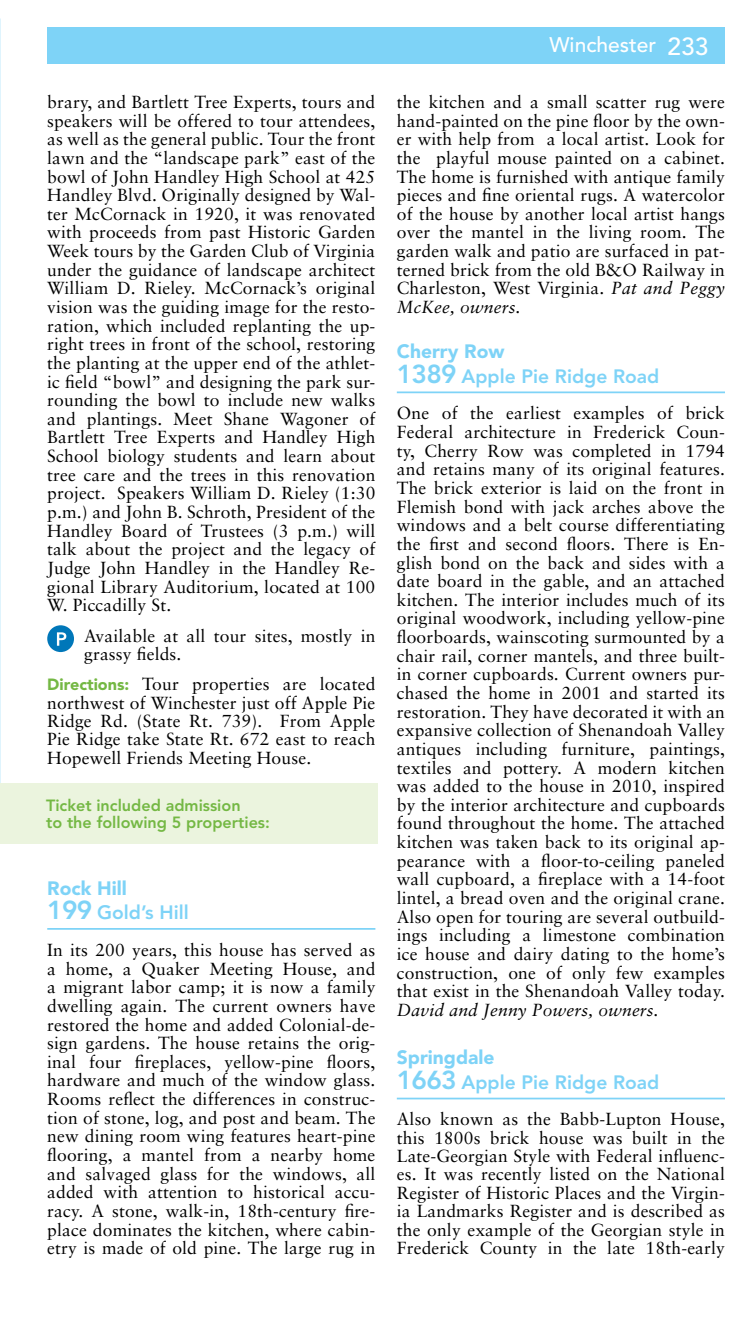
<style>
.page{position:relative;width:756px;height:1323px;background:#fff}
.page>*{position:absolute;margin:0;border:0;box-sizing:border-box;transform-origin:0 0}
.t1{font:500 21px "Avenir";color:#fff}
.t2{font:800 19.25px/24.5px "Avenir";color:#7ed3f7}
.t3{font:17.5px/18.7px "Sabon";letter-spacing:.01em;color:#000;text-align:justify}
.t4{font:italic 17.5px "Sabon";letter-spacing:.01em;color:#000}
.t5{font:800 16.1px/17.5px "Avenir";color:#74b844}
.s1{font-family:"Avenir";font-weight:900;font-size:16.1px;color:#74b844}
.s2{font-weight:900}
.s3{font-size:25.9px}
.s4{font-size:24.5px}
.s5{font-style:italic}
</style>
<div class="page">
<div style="left:47px;top:27px;width:677px;height:36px;background:#7ed3f7"></div>
<img style="left:0;top:0;width:1px;height:538px">
<div style="left:47px;top:625px;width:27px;height:27px;background:#0077b9;border-radius:50%"></div>
<svg style="left:57px;top:632px;width:9px;height:14px"></svg>
<hr style="left:47px;top:928px;width:328px;height:2px;background:#7ed3f7">
<hr style="left:397px;top:391px;width:328px;height:2px;background:#7ed3f7">
<hr style="left:397px;top:1098px;width:328px;height:1px;background:#7ed3f7">
<div style="left:0;top:783px;width:378px;height:61px;background:#ebf4de"></div>
<p class="t3" style="left:47px;top:92px;width:330px">brary, and Bartlett Tree Experts, tours and speakers will be offered to tour attendees, as well as the general public. Tour the front lawn and the “landscape park” east of the bowl of John Handley High School at 425<br>Handley Blvd. Originally designed by Wal&shy;ter McCornack in 1920, it was renovated with proceeds from past Historic Garden Week tours by the Garden Club of Virginia under the guidance of landscape architect William D. Rieley. McCornack’s original vision was the guiding image for the resto&shy;ration, which included replanting the up&shy;right trees in front of the school, restoring the planting at the upper end of the athlet&shy;ic field “bowl” and designing the park sur&shy;rounding the bowl to include new walks and plantings. Meet Shane Wagoner of Bartlett Tree Experts and Handley High School biology students and learn about tree care and the trees in this renovation project. Speakers William D. Rieley (1:30 p.m.) and John B. Schroth, President of the Handley Board of Trustees (3 p.m.) will talk about the project and the legacy of Judge John Handley in the Handley Re&shy;gional Library Auditorium, located at 100<br>W. Piccadilly St.</p>
<p class="t3" style="left:84px;top:626px;width:293px">Available at all tour sites, mostly in grassy fields.</p>
<p class="t3" style="left:47px;top:675px;width:330px"><span class="s1">Directions:</span> Tour properties are located northwest of Winchester just off Apple Pie Ridge Rd. (State Rt. 739). From Apple Pie Ridge take State Rt. 672 east to reach Hopewell Friends Meeting House.</p>
<p class="t5" style="left:46px;top:796px;width:225px">Ticket included admission<br>to the following 5 properties:</p>
<p class="t2" style="left:47px;top:876px;width:143px"><span class="s2">Rock Hill<br></span><span class="s3">199</span> Gold’s Hill</p>
<p class="t3" style="left:47px;top:940px;width:330px">In its 200 years, this house has served as a home, a Quaker Meeting House, and a migrant labor camp; it is now a family dwelling again. The current owners have restored the home and added Colonial-de&shy;sign gardens. The house retains the orig&shy;inal four fireplaces, yellow-pine floors, hardware and much of the window glass.<br>Rooms reflect the differences in construc&shy;tion of stone, log, and post and beam. The new dining room wing features heart-pine flooring, a mantel from a nearby home and salvaged glass for the windows, all added with attention to historical accu&shy;racy. A stone, walk-in, 18th-century fire&shy;place dominates the kitchen, where cabin&shy;etry is made of old pine. The large rug in</p>
<p class="t1" style="left:549px;top:33px;width:160px">Winchester <span class="s4">233</span></p>
<p class="t3" style="left:397px;top:92px;width:330px">the kitchen and a small scatter rug were hand-painted on the pine floor by the own&shy;er with help from a local artist. Look for the playful mouse painted on a cabinet.<br>The home is furnished with antique family pieces and fine oriental rugs. A watercolor of the house by another local artist hangs over the mantel in the living room. The garden walk and patio are surfaced in pat&shy;terned brick from the old B&amp;O Railway in Charleston, West Virginia. <span class="s5">Pat and Peggy McKee, owners.</span></p>
<p class="t2" style="left:397px;top:339px;width:264px"><span class="s2">Cherry Row<br></span><span class="s3">1389</span> Apple Pie Ridge Road</p>
<p class="t3" style="left:397px;top:404px;width:330px">One of the earliest examples of brick Federal architecture in Frederick Coun&shy;ty, Cherry Row was completed in 1794 and retains many of its original features.<br>The brick exterior is laid on the front in Flemish bond with jack arches above the windows and a belt course differentiating the first and second floors. There is En&shy;glish bond on the back and sides with a date board in the gable, and an attached kitchen. The interior includes much of its original woodwork, including yellow-pine floorboards, wainscoting surmounted by a chair rail, corner mantels, and three built&shy;in corner cupboards. Current owners pur&shy;chased the home in 2001 and started its restoration. They have decorated it with an expansive collection of Shenandoah Valley antiques including furniture, paintings, textiles and pottery. A modern kitchen was added to the house in 2010, inspired by the interior architecture and cupboards found throughout the home. The attached kitchen was taken back to its original ap&shy;pearance with a floor-to-ceiling paneled wall cupboard, a fireplace with a 14-foot lintel, a bread oven and the original crane.<br>Also open for touring are several outbuild&shy;ings including a limestone combination ice house and dairy dating to the home’s construction, one of only few examples that exist in the Shenandoah Valley today.</p>
<p class="t4" style="left:397px;top:1000px;width:263px">David and Jenny Powers, owners.</p>
<p class="t2" style="left:397px;top:1045px;width:264px"><span class="s2">Springdale<br></span><span class="s3">1663</span> Apple Pie Ridge Road</p>
<p class="t3" style="left:397px;top:1110px;width:330px">Also known as the Babb-Lupton House, this 1800s brick house was built in the Late-Georgian Style with Federal influenc&shy;es. It was recently listed on the National Register of Historic Places and the Virgin&shy;ia Landmarks Register and is described as the only example of the Georgian style in Frederick County in the late 18th-early</p>
</div>
